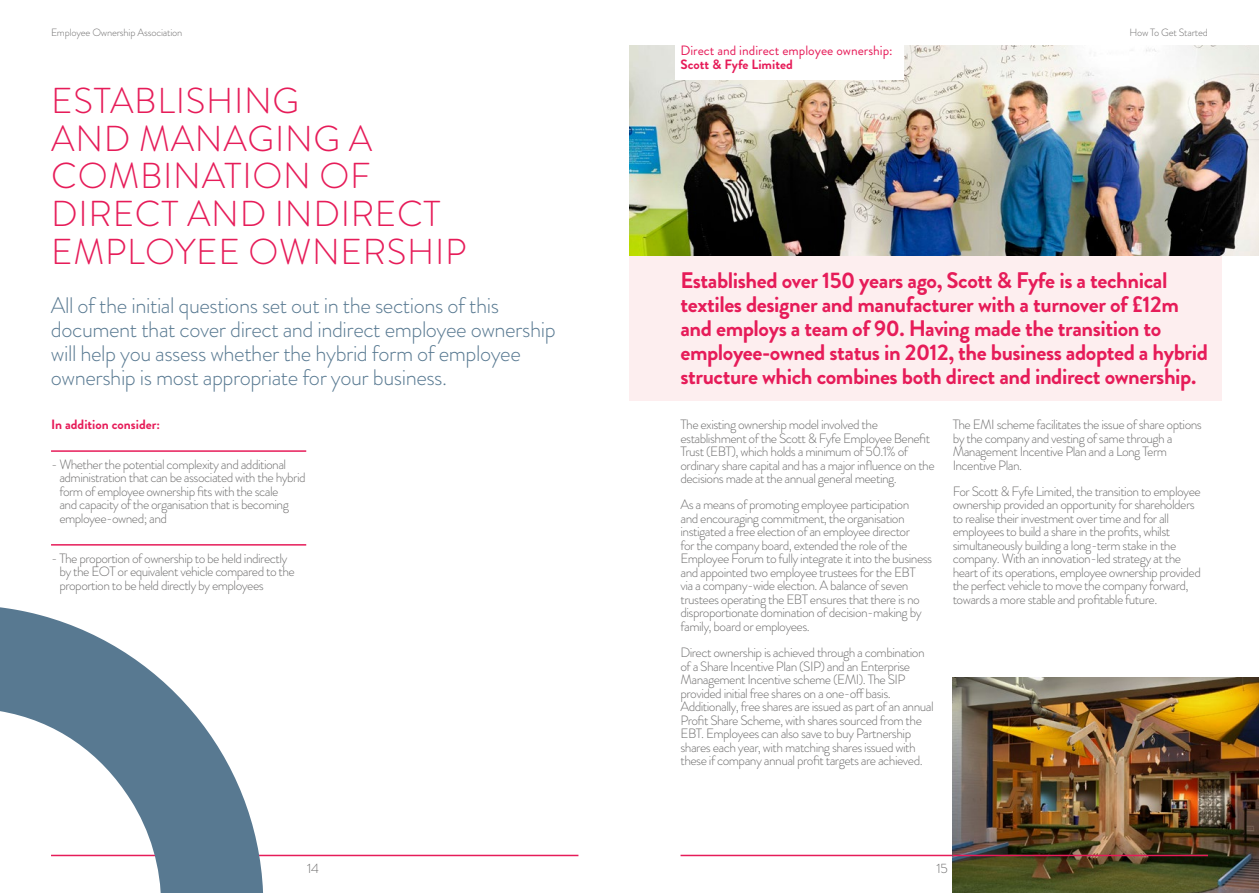
<style>
.page{position:relative;width:1259px;height:893px;background:#fff}
.page>*{position:absolute;margin:0;border:0;box-sizing:border-box;transform-origin:0 0}
.t1{font:300 36px/37.5px "Brandon Grotesque";letter-spacing:.02em;color:#e61c59}
.t2{font:700 22.5px/24px "Brandon Grotesque";letter-spacing:-.02em;color:#e61c59}
.t3{font:300 22.5px/24px "Brandon Grotesque";letter-spacing:-.02em;color:#587991}
.t4{font:300 13.5px/13.5px "Brandon Grotesque";letter-spacing:-.04em;color:#706f6f}
.t5{font:700 13.5px "Brandon Grotesque";color:#e61c59}
.t6{font:13.5px "Brandon Grotesque";color:#e61c59}
.t7{font:300 10.5px "Brandon Grotesque";letter-spacing:-.02em;color:#706f6f}
</style>
<div class="page">
<hr style="left:51px;top:855px;width:527px;height:1px;background:#e61c59">
<hr style="left:680px;top:855px;width:528px;height:1px;background:#e61c59">
<div style="left:629px;top:241px;width:593px;height:159px;background:#fdeeef"></div>
<img style="left:629px;top:46px;width:630px;height:209px">
<div style="left:675px;top:36px;width:228px;height:44px;background:#fff"></div>
<hr style="left:51px;top:450px;width:255px;height:2px;background:#e61c59">
<hr style="left:51px;top:544px;width:255px;height:2px;background:#e61c59">
<svg style="left:0;top:607px;width:263px;height:286px"></svg>
<img style="left:952px;top:677px;width:307px;height:216px">
<hr style="left:952px;top:855px;width:256px;height:1px;background:#e61c59">
<p class="t7" style="left:51px;top:25px;width:133px">Employee Ownership Association</p>
<p class="t7" style="left:1129px;top:25px;width:80px">How To Get Started</p>
<h1 class="t1" style="left:51px;top:82px;width:417px">ESTABLISHING<br>AND MANAGING A<br>COMBINATION OF<br>DIRECT AND INDIRECT<br>EMPLOYEE OWNERSHIP</h1>
<h2 class="t3" style="left:51px;top:294px;width:506px">All of the initial questions set out in the sections of this document that cover direct and indirect employee ownership will help you assess whether the hybrid form of employee ownership is most appropriate for your business.</h2>
<p class="t5" style="left:51px;top:415px;width:110px">In addition consider:</p>
<p class="t4" style="left:59px;top:457px;width:248px;text-indent:-8px">- Whether the potential complexity and additional administration that can be associated with the hybrid form of employee ownership fits with the scale<br>and capacity of the organisation that is becoming employee-owned; and</p>
<p class="t4" style="left:59px;top:551px;width:237px;text-indent:-8px">- The proportion of ownership to be held indirectly by the EOT or equivalent vehicle compared to the proportion to be held directly by employees</p>
<p class="t6" style="left:680px;top:41px;width:214px">Direct and indirect employee ownership:</p>
<p class="t5" style="left:680px;top:55px;width:114px">Scott &amp; Fyfe Limited</p>
<p class="t2" style="left:680px;top:268px;width:529px">Established over 150 years ago, Scott &amp; Fyfe is a technical textiles designer and manufacturer with a turnover of £12m and employs a team of 90. Having made the transition to employee-owned status in 2012, the business adopted a hybrid structure which combines both direct and indirect ownership.</p>
<p class="t4" style="left:680px;top:418px;width:256px">The existing ownership model involved the establishment of the Scott &amp; Fyfe Employee Benefit Trust (EBT), which holds a minimum of 50.1% of ordinary share capital and has a major influence on the decisions made at the annual general meeting.</p>
<p class="t4" style="left:680px;top:498px;width:253px">As a means of promoting employee participation<br>and encouraging commitment, the organisation instigated a free election of an employee director<br>for the company board, extended the role of the Employee Forum to fully integrate it into the business and appointed two employee trustees for the EBT<br>via a company-wide election. A balance of seven trustees operating the EBT ensures that there is no disproportionate domination of decision-making by family, board or employees.</p>
<p class="t4" style="left:680px;top:646px;width:255px">Direct ownership is achieved through a combination of a Share Incentive Plan (SIP) and an Enterprise Management Incentive scheme (EMI). The SIP provided initial free shares on a one-off basis.<br>Additionally, free shares are issued as part of an annual Profit Share Scheme, with shares sourced from the EBT. Employees can also save to buy Partnership shares each year, with matching shares issued with these if company annual profit targets are achieved.</p>
<p class="t4" style="left:952px;top:418px;width:251px">The EMI scheme facilitates the issue of share options by the company and vesting of same through a Management Incentive Plan and a Long Term Incentive Plan.</p>
<p class="t4" style="left:952px;top:484px;width:250px">For Scott &amp; Fyfe Limited, the transition to employee ownership provided an opportunity for shareholders to realise their investment over time and for all employees to build a share in the profits, whilst simultaneously building a long-term stake in the company. With an innovation-led strategy at the heart of its operations, employee ownership provided the perfect vehicle to move the company forward, towards a more stable and profitable future.</p>
<p class="t4" style="left:307px;top:861px;width:13px">14</p>
<p class="t4" style="left:936px;top:861px;width:13px">15</p>
</div>
